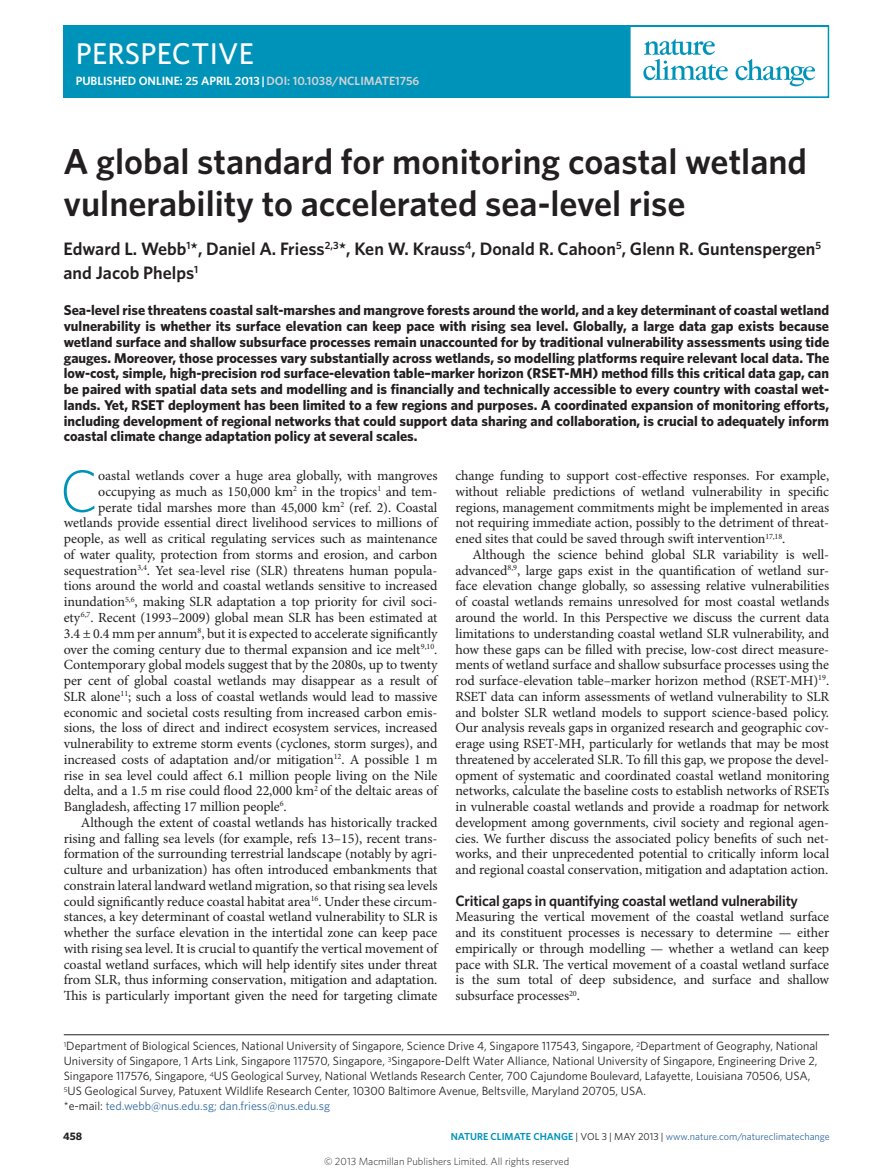
<style>
.page{position:relative;width:893px;height:1174px;background:#fff}
.page>*{position:absolute;margin:0;border:0;box-sizing:border-box;transform-origin:0 0}
.Body_first_w_drop_c{font:300 59.4px "Whitney";color:#0093ba}
.Title{font:600 36px/42px "Whitney";color:#231f20}
.t1{font:500 30px "Whitney";letter-spacing:.01em;color:#fff}
.Author{font:600 18px/24px "Whitney";color:#231f20}
.Head_1{font:600 15px "Whitney";letter-spacing:-.015em;color:#231f20}
.Abstract{font:700 14.25px/15.8px "Whitney";color:#231f20;text-align:justify}
.Body_text{font:13.95px/15.8px "Minion Pro";letter-spacing:-.005em;color:#231f20;text-align:justify}
.Body_first_w_drop_c-2{font:13.95px "Minion Pro";letter-spacing:-.005em;color:#231f20}
.Body_first{font:13.95px/15.8px "Minion Pro";letter-spacing:-.005em;color:#231f20;text-align:justify}
.Address{font:12px/15px "Whitney";color:#231f20}
.t2{font:600 12px "Whitney";color:#fff}
.t3{font:700 10.8px "Whitney";color:#231f20}
.t4{font:300 10.5px "Whitney";color:#231f20}
.t5{font:10.2px "Whitney";color:#316a9f}
.s1{color:#d1d2d4}
.s2{color:#316a9f}
.s3{font-weight:600;color:#0093ba}
.s4{color:#231f20}
</style>
<div class="page">
<hr style="left:64px;top:1034px;width:765px;height:1px;background:#231f20">
<div style="left:64px;top:26px;width:765px;height:72px;background:#0093ba"></div>
<div style="left:629px;top:26px;width:200px;height:72px;background:#fff;border:2px solid #0093ba"></div>
<svg style="left:736px;top:59px;width:79px;height:27px"></svg>
<svg style="left:643px;top:39px;width:85px;height:41px"></svg>
<p class="t1" style="left:76px;top:34px;width:180px">PERSPECTIVE</p>
<p class="t2" style="left:76px;top:73px;width:345px">PUBLISHED ONLINE: 25 APRIL 2013 | <span class="s1">DOI: 10.1038/NCLIMATE1756</span></p>
<p class="Title" style="left:64px;top:140px;width:745px">A global standard for monitoring coastal wetland vulnerability to accelerated sea-level rise</p>
<p class="Author" style="left:64px;top:237px;width:759px">Edward L. Webb<sup>1</sup>*, Daniel A. Friess<sup>2,3</sup>*, Ken W. Krauss<sup>4</sup>, Donald R. Cahoon<sup>5</sup>, Glenn R. Guntenspergen<sup>5 </sup>and Jacob Phelps<sup>1</sup></p>
<p class="Abstract" style="left:64px;top:302px;width:767px">Sea-level rise threatens coastal salt-marshes and mangrove forests around the world, and a key determinant of coastal wetland vulnerability is whether its surface elevation can keep pace with rising sea level. Globally, a large data gap exists because wetland surface and shallow subsurface processes remain unaccounted for by traditional vulnerability assessments using tide gauges. Moreover, those processes vary substantially across wetlands, so modelling platforms require relevant local data. The low-cost, simple, high-precision rod surface-elevation table–marker horizon (RSET-MH) method fills this critical data gap, can be paired with spatial data sets and modelling and is financially and technically accessible to every country with coastal wet&shy;lands. Yet, RSET deployment has been limited to a few regions and purposes. A coordinated expansion of monitoring efforts, including development of regional networks that could support data sharing and collaboration, is crucial to adequately inform coastal climate change adaptation policy at several scales.</p>
<p class="Body_text" style="left:455px;top:468px;width:375px">change funding to support cost-effective responses. For example, without reliable predictions of wetland vulnerability in specific regions, management commitments might be implemented in areas not requiring immediate action, possibly to the detriment of threat&shy;ened sites that could be saved through swift intervention<sup>17,18</sup>.</p>
<p class="Body_text" style="left:455px;top:547px;width:375px;text-indent:17px">Although the science behind global SLR variability is well&shy;advanced<sup>8,9</sup>, large gaps exist in the quantification of wetland sur&shy;face elevation change globally, so assessing relative vulnerabilities of coastal wetlands remains unresolved for most coastal wetlands around the world. In this Perspective we discuss the current data limitations to understanding coastal wetland SLR vulnerability, and how these gaps can be filled with precise, low-cost direct measure&shy;ments of wetland surface and shallow subsurface processes using the rod surface-elevation table–marker horizon method (RSET-MH)<sup>19</sup>.<br>RSET data can inform assessments of wetland vulnerability to SLR and bolster SLR wetland models to support science-based policy.<br>Our analysis reveals gaps in organized research and geographic cov&shy;erage using RSET-MH, particularly for wetlands that may be most threatened by accelerated SLR. To fill this gap, we propose the devel&shy;opment of systematic and coordinated coastal wetland monitoring networks, calculate the baseline costs to establish networks of RSETs in vulnerable coastal wetlands and provide a roadmap for network development among governments, civil society and regional agen&shy;cies. We further discuss the associated policy benefits of such net&shy;works, and their unprecedented potential to critically inform local and regional coastal conservation, mitigation and adaptation action.</p>
<p class="Head_1" style="left:455px;top:890px;width:344px">Critical gaps in quantifying coastal wetland vulnerability</p>
<p class="Body_first" style="left:455px;top:909px;width:375px">Measuring the vertical movement of the coastal wetland surface and its constituent processes is necessary to determine — either empirically or through modelling — whether a wetland can keep pace with SLR. The vertical movement of a coastal wetland surface is the sum total of deep subsidence, and surface and shallow subsurface processes<sup>20</sup>.</p>
<p class="Address" style="left:64px;top:1038px;width:756px"><sup>1</sup>Department of Biological Sciences, National University of Singapore, Science Drive 4, Singapore 117543, Singapore, <sup>2</sup>Department of Geography, National University of Singapore, 1 Arts Link, Singapore 117570, Singapore, <sup>3</sup>Singapore-Delft Water Alliance, National University of Singapore, Engineering Drive 2, Singapore 117576, Singapore, <sup>4</sup>US Geological Survey, National Wetlands Research Center, 700 Cajundome Boulevard, Lafayette, Louisiana 70506, USA, <sup>5</sup>US Geological Survey, Patuxent Wildlife Research Center, 10300 Baltimore Avenue, Beltsville, Maryland 20705, USA.<br>*e-mail: <span class="s2">ted.webb@nus.edu.sg; dan.friess@nus.edu.sg</span></p>
<p class="Body_first_w_drop_c" style="left:60px;top:451px;width:40px">C</p>
<p class="Body_first_w_drop_c-2" style="left:98px;top:467px;width:341px">oastal wetlands cover a huge area globally, with mangroves</p>
<p class="Body_first_w_drop_c-2" style="left:98px;top:483px;width:341px">occupying as much as 150,000 km<sup>2</sup> in the tropics<sup>1</sup> and tem-</p>
<p class="Body_first_w_drop_c-2" style="left:98px;top:499px;width:341px">perate tidal marshes more than 45,000 km<sup>2</sup> (ref. 2). Coastal</p>
<p class="Body_first_w_drop_c-2" style="left:64px;top:514px;width:375px">wetlands provide essential direct livelihood services to millions of</p>
<p class="Body_first_w_drop_c-2" style="left:64px;top:530px;width:375px">people, as well as critical regulating services such as maintenance</p>
<p class="Body_first_w_drop_c-2" style="left:64px;top:546px;width:375px">of water quality, protection from storms and erosion, and carbon</p>
<p class="Body_first_w_drop_c-2" style="left:64px;top:562px;width:375px">sequestration<sup>3,4</sup>. Yet sea-level rise (SLR) threatens human popula-</p>
<p class="Body_first_w_drop_c-2" style="left:64px;top:577px;width:375px">tions around the world and coastal wetlands sensitive to increased</p>
<p class="Body_first_w_drop_c-2" style="left:64px;top:593px;width:375px">inundation<sup>5,6</sup>, making SLR adaptation a top priority for civil soci-</p>
<p class="Body_first_w_drop_c-2" style="left:64px;top:609px;width:375px">ety<sup>6,7</sup>. Recent (1993–2009) global mean SLR has been estimated at</p>
<p class="Body_first_w_drop_c-2" style="left:64px;top:625px;width:375px">3.4 ± 0.4 mm per annum<sup>8</sup>, but it is expected to accelerate significantly</p>
<p class="Body_first_w_drop_c-2" style="left:64px;top:640px;width:375px">over the coming century due to thermal expansion and ice melt<sup>9,10</sup>.</p>
<p class="Body_first_w_drop_c-2" style="left:64px;top:656px;width:375px">Contemporary global models suggest that by the 2080s, up to twenty</p>
<p class="Body_first_w_drop_c-2" style="left:64px;top:672px;width:375px">per cent of global coastal wetlands may disappear as a result of</p>
<p class="Body_first_w_drop_c-2" style="left:64px;top:688px;width:375px">SLR alone<sup>11</sup>; such a loss of coastal wetlands would lead to massive</p>
<p class="Body_first_w_drop_c-2" style="left:64px;top:703px;width:375px">economic and societal costs resulting from increased carbon emis-</p>
<p class="Body_first_w_drop_c-2" style="left:64px;top:719px;width:375px">sions, the loss of direct and indirect ecosystem services, increased</p>
<p class="Body_first_w_drop_c-2" style="left:64px;top:735px;width:375px">vulnerability to extreme storm events (cyclones, storm surges), and</p>
<p class="Body_first_w_drop_c-2" style="left:64px;top:751px;width:375px">increased costs of adaptation and/or mitigation<sup>12</sup>. A possible 1 m</p>
<p class="Body_first_w_drop_c-2" style="left:64px;top:766px;width:375px">rise in sea level could affect 6.1 million people living on the Nile</p>
<p class="Body_first_w_drop_c-2" style="left:64px;top:782px;width:375px">delta, and a 1.5 m rise could flood 22,000 km<sup>2</sup> of the deltaic areas of</p>
<p class="Body_first_w_drop_c-2" style="left:64px;top:798px;width:225px">Bangladesh, affecting 17 million people<sup>6</sup>.</p>
<p class="Body_text" style="left:64px;top:815px;width:375px;text-indent:17px">Although the extent of coastal wetlands has historically tracked rising and falling sea levels (for example, refs 13–15), recent trans&shy;formation of the surrounding terrestrial landscape (notably by agri&shy;culture and urbanization) has often introduced embankments that constrain lateral landward wetland migration, so that rising sea levels could significantly reduce coastal habitat area<sup>16</sup>. Under these circum&shy;stances, a key determinant of coastal wetland vulnerability to SLR is whether the surface elevation in the intertidal zone can keep pace with rising sea level. It is crucial to quantify the vertical movement of coastal wetland surfaces, which will help identify sites under threat from SLR, thus informing conservation, mitigation and adaptation.<br>This is particularly important given the need for targeting climate</p>
<p class="t3" style="left:63px;top:1129px;width:21px">458</p>
<p class="t5" style="left:451px;top:1129px;width:381px"><span class="s3">NATURE CLIMATE CHANGE</span> <span class="s4">| VOL 3 | MAY 2013 |</span> www.nature.com/natureclimatechange</p>
<p class="t4" style="left:324px;top:1154px;width:247px">© 2013 Macmillan Publishers Limited. All rights reserved</p>
</div>
